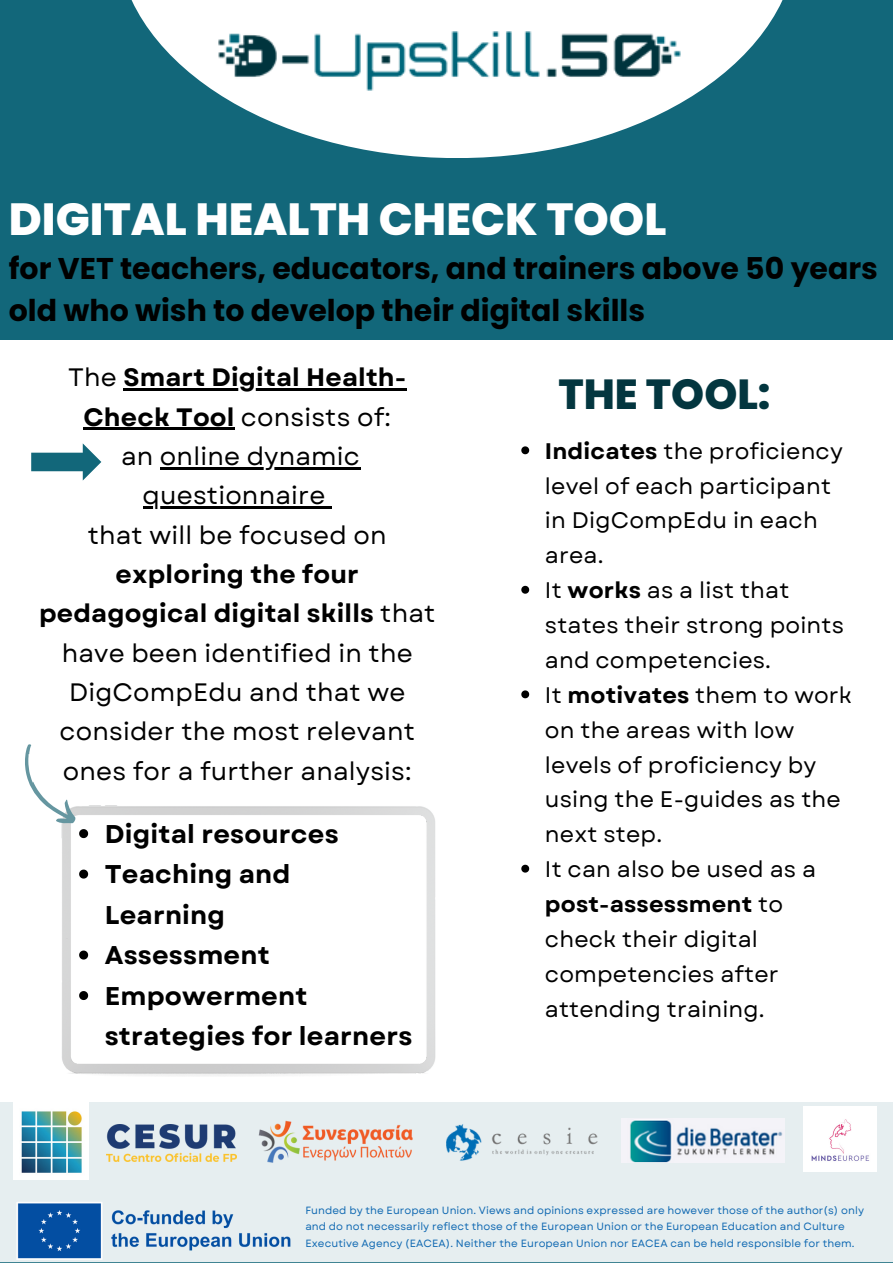
<style>
.page{position:relative;width:893px;height:1264px;background:#fff}
.page>*{position:absolute;margin:0;border:0;box-sizing:border-box;transform-origin:0 0}
.t1{font:800 45px "Poppins";color:#fff}
.t2{font:800 42px "Poppins";color:#03363f}
.t3{font:700 30px/41.5px "Poppins";color:#000}
.t4{font:700 25.65px/40.5px "Garet";letter-spacing:.01em;color:#000}
.t5{font:25.2px/39.3px "Garet";letter-spacing:.01em;color:#000;text-align:center}
.t6{font:700 25.2px/39.3px "Garet";letter-spacing:.01em;color:#000;text-align:center}
.t7{font:22.5px/34.8px "Garet";letter-spacing:.01em;color:#000}
.t8{font:10.5px/16.6px "Garet";letter-spacing:.01em;color:#1069b2}
.s1{font-weight:400}
.s2{font-weight:700}
</style>
<div class="page">
<div style="left:0;top:0;width:892px;height:1262px;background:#12677a"></div>
<div style="left:0;top:340px;width:892px;height:922px;background:#fff"></div>
<svg style="left:131px;top:0;width:652px;height:158px;fill:#fff"></svg>
<div style="left:0;top:1102px;width:892px;height:160px;background:#e6eef0"></div>
<img style="left:16px;top:1202px;width:275px;height:58px">
<img style="left:258px;top:1120px;width:155px;height:43px">
<img style="left:62px;top:805px;width:373px;height:271px">
<svg style="left:25px;top:744px;width:63px;height:94px"></svg>
<img style="left:218px;top:32px;width:462px;height:58px">
<hr style="left:123px;top:388px;width:283px;height:3px;background:#000">
<hr style="left:83px;top:428px;width:152px;height:2px;background:#000">
<hr style="left:160px;top:467px;width:200px;height:2px;background:#000">
<hr style="left:143px;top:506px;width:182px;height:3px;background:#000">
<svg style="left:325px;top:506px;width:7px;height:3px"></svg>
<svg style="left:31px;top:443px;width:70px;height:37px"></svg>
<img style="left:803px;top:1106px;width:73px;height:64px">
<img style="left:446px;top:1124px;width:152px;height:37px">
<img style="left:13px;top:1102px;width:76px;height:77px">
<img style="left:106px;top:1124px;width:131px;height:37px">
<img style="left:621px;top:1118px;width:163px;height:44px">
<svg style="left:521px;top:446px;width:8px;height:8px"></svg>
<svg style="left:521px;top:586px;width:8px;height:7px"></svg>
<svg style="left:521px;top:690px;width:8px;height:8px"></svg>
<svg style="left:521px;top:864px;width:8px;height:8px"></svg>
<p class="t1" style="left:9px;top:187px;width:659px">DIGITAL HEALTH CHECK TOOL</p>
<p class="t3" style="left:9px;top:248px;width:870px">for VET teachers, educators, and trainers above 50 years old who wish to develop their digital skills</p>
<p class="t6" style="left:68px;top:358px;width:340px"><span class="s1">The</span> Smart Digital Health-<br>Check Tool <span class="s1">consists of:</span></p>
<p class="t5" style="left:121px;top:436px;width:240px">an online dynamic questionnaire</p>
<p class="t5" style="left:39px;top:515px;width:397px">that will be focused on <span class="s2">exploring the four pedagogical digital skills</span> that have been identified in the<br>DigCompEdu and that we consider the most relevant ones for a further analysis:</p>
<p class="t4" style="left:105px;top:813px;width:235px">Digital resources</p>
<p class="t4" style="left:105px;top:854px;width:187px">Teaching and<br>Learning</p>
<p class="t4" style="left:105px;top:934px;width:166px">Assessment</p>
<p class="t4" style="left:105px;top:975px;width:309px">Empowerment strategies for learners</p>
<p class="t2" style="left:558px;top:365px;width:214px">THE TOOL:</p>
<p class="t7" style="left:545px;top:433px;width:299px"><span class="s2">Indicates</span> the proficiency level of each participant in DigCompEdu in each area.</p>
<p class="t7" style="left:545px;top:573px;width:300px">It <span class="s2">works</span> as a list that states their strong points and competencies.</p>
<p class="t7" style="left:545px;top:677px;width:308px">It <span class="s2">motivates</span> them to work on the areas with low levels of proficiency by using the E-guides as the next step.</p>
<p class="t7" style="left:545px;top:852px;width:272px">It can also be used as a <span class="s2">post-assessment</span> to check their digital competencies after attending training.</p>
<p class="t8" style="left:305px;top:1201px;width:560px">Funded by the European Union. Views and opinions expressed are however those of the author(s) only and do not necessarily reflect those of the European Union or the European Education and Culture<br>Executive Agency (EACEA). Neither the European Union nor EACEA can be held responsible for them.</p>
</div>
